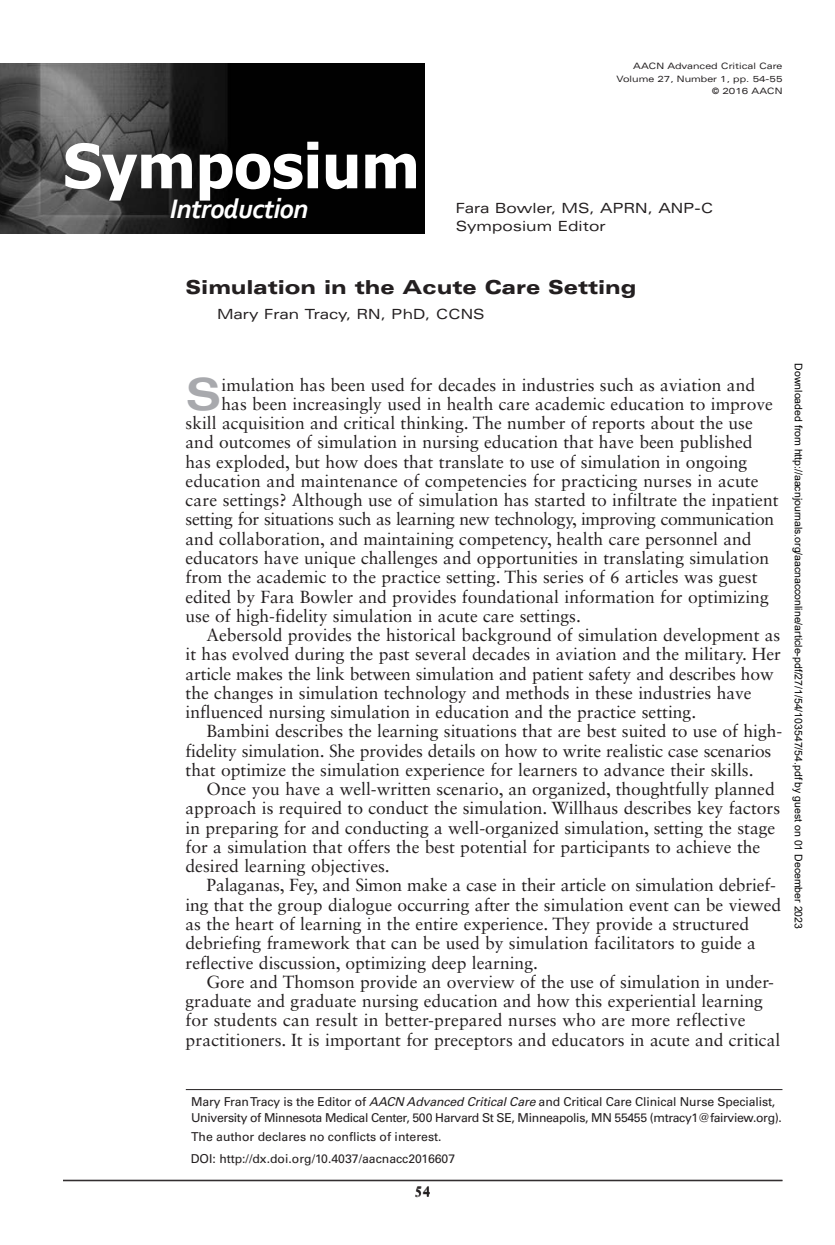
<style>
.page{position:relative;width:835px;height:1245px;background:#fff}
.page>*{position:absolute;margin:0;border:0;box-sizing:border-box;transform-origin:0 0}
.t1{font:700 61.25px "Tahoma";color:#fff}
.t2{font:700 expanded 44.1px "Univers LT Std";color:#a8a9ad}
.t3{font:italic 700 28px "Corbel";letter-spacing:-.025em;color:#fff}
.t4{font:900 expanded 19.25px "Univers LT Std";color:#231f20}
.t5{font:17.5px "Sabon LT Std";color:#231f20}
.t6{font:17.5px "Sabon LT Std";letter-spacing:-.02em;color:#231f20}
.t7{font:expanded 14px/17.5px "Univers LT Std";color:#231f20}
.t8{font:700 14px "Sabon LT Std";color:#231f20}
.t9{font:12.25px/15.8px "Univers LT Std";letter-spacing:-.03em;color:#231f20}
.t10{font:12.25px "Univers LT Std";letter-spacing:-.01em;color:#231f20}
.t11{font:10.5px "Arial";color:#000}
.t12{font:expanded 8.75px/12.2px "Univers LT Std";color:#231f20;text-align:right}
.s1{font-style:italic}
</style>
<div class="page">
<hr style="left:63px;top:1179px;width:719px;height:1px;background:#231f20">
<hr style="left:63px;top:1180px;width:719px;height:1px;background:#231f20">
<img style="left:0;top:65px;width:424px;height:168px">
<hr style="left:186px;top:1088px;width:596px;height:1px;background:#231f20">
<p class="t12" style="left:616px;top:60px;width:167px">AACN Advanced Critical Care<br>Volume 27, Number 1, pp. 54-55 © 2016 AACN</p>
<h1 class="t1" style="left:63px;top:123px;width:358px">Symposium</h1>
<h3 class="t3" style="left:170px;top:191px;width:140px">Introduction</h3>
<p class="t7" style="left:456px;top:199px;width:259px">Fara Bowler, MS, APRN, ANP-C<br>Symposium Editor</p>
<p class="t4" style="left:186px;top:276px;width:452px">Simulation in the Acute Care Setting</p>
<p class="t7" style="left:217px;top:305px;width:269px">Mary Fran Tracy, RN, PhD, CCNS</p>
<h2 class="t2" style="left:186px;top:369px;width:37px">S</h2>
<p class="t5" style="left:221px;top:374px;width:535px">imulation has been used for decades in industries such as aviation and</p>
<p class="t5" style="left:221px;top:393px;width:553px">has been increasingly used in health care academic education to improve</p>
<p class="t5" style="left:185px;top:412px;width:569px">skill acquisition and critical thinking. The number of reports about the use</p>
<p class="t5" style="left:185px;top:432px;width:568px">and outcomes of simulation in nursing education that have been published</p>
<p class="t5" style="left:185px;top:451px;width:563px">has exploded, but how does that translate to use of simulation in ongoing</p>
<p class="t5" style="left:185px;top:470px;width:574px">education and maintenance of competencies for practicing nurses in acute</p>
<p class="t5" style="left:185px;top:489px;width:594px">care settings? Although use of simulation has started to infiltrate the inpatient</p>
<p class="t6" style="left:185px;top:509px;width:590px">setting for situations such as learning new technology, improving communication</p>
<p class="t5" style="left:185px;top:528px;width:567px">and collaboration, and maintaining competency, health care personnel and</p>
<p class="t5" style="left:185px;top:547px;width:585px">educators have unique challenges and opportunities in translating simulation</p>
<p class="t5" style="left:185px;top:566px;width:573px">from the academic to the practice setting. This series of 6 articles was guest</p>
<p class="t5" style="left:185px;top:586px;width:585px">edited by Fara Bowler and provides foundational information for optimizing</p>
<p class="t5" style="left:185px;top:605px;width:397px">use of high-fidelity simulation in acute care settings.</p>
<p class="t5" style="left:206px;top:624px;width:575px">Aebersold provides the historical background of simulation development as</p>
<p class="t5" style="left:185px;top:643px;width:597px">it has evolved during the past several decades in aviation and the military. Her</p>
<p class="t5" style="left:185px;top:663px;width:589px">article makes the link between simulation and patient safety and describes how</p>
<p class="t5" style="left:185px;top:682px;width:567px">the changes in simulation technology and methods in these industries have</p>
<p class="t5" style="left:185px;top:701px;width:512px">influenced nursing simulation in education and the practice setting.</p>
<p class="t5" style="left:206px;top:720px;width:577px">Bambini describes the learning situations that are best suited to use of high-</p>
<p class="t5" style="left:185px;top:740px;width:587px">fidelity simulation. She provides details on how to write realistic case scenarios</p>
<p class="t5" style="left:185px;top:759px;width:569px">that optimize the simulation experience for learners to advance their skills.</p>
<p class="t5" style="left:206px;top:778px;width:570px">Once you have a well-written scenario, an organized, thoughtfully planned</p>
<p class="t5" style="left:185px;top:797px;width:596px">approach is required to conduct the simulation. Willhaus describes key factors</p>
<p class="t5" style="left:185px;top:817px;width:591px">in preparing for and conducting a well-organized simulation, setting the stage</p>
<p class="t5" style="left:185px;top:836px;width:576px">for a simulation that offers the best potential for participants to achieve the</p>
<p class="t5" style="left:185px;top:855px;width:206px">desired learning objectives.</p>
<p class="t5" style="left:206px;top:874px;width:571px">Palaganas, Fey, and Simon make a case in their article on simulation debrief-</p>
<p class="t5" style="left:185px;top:894px;width:597px">ing that the group dialogue occurring after the simulation event can be viewed</p>
<p class="t5" style="left:185px;top:913px;width:565px">as the heart of learning in the entire experience. They provide a structured</p>
<p class="t5" style="left:185px;top:932px;width:572px">debriefing framework that can be used by simulation facilitators to guide a</p>
<p class="t5" style="left:185px;top:951px;width:354px">reflective discussion, optimizing deep learning.</p>
<p class="t5" style="left:206px;top:971px;width:569px">Gore and Thomson provide an overview of the use of simulation in under-</p>
<p class="t5" style="left:185px;top:990px;width:579px">graduate and graduate nursing education and how this experiential learning</p>
<p class="t5" style="left:185px;top:1009px;width:562px">for students can result in better-prepared nurses who are more reflective</p>
<p class="t5" style="left:185px;top:1028px;width:596px">practitioners. It is important for preceptors and educators in acute and critical</p>
<p class="t11" style="left:802px;top:363px;width:567px;rotate:90deg">Downloaded from http://aacnjournals.org/aacnacconline/article-pdf/27/1/54/103547/54.pdf by guest on 01 December 2023</p>
<p class="t9" style="left:191px;top:1093px;width:592px">Mary Fran Tracy is the Editor of <span class="s1">AACN Advanced Critical Care</span> and Critical Care Clinical Nurse Specialist,<br>University of Minnesota Medical Center, 500 Harvard St SE, Minneapolis, MN 55455 (mtracy1@fairview.org).</p>
<p class="t10" style="left:191px;top:1129px;width:252px">The author declares no conflicts of interest.</p>
<p class="t10" style="left:191px;top:1151px;width:266px">DOI: http://dx.doi.org/10.4037/aacnacc2016607</p>
<p class="t8" style="left:415px;top:1182px;width:17px">54</p>
</div>
